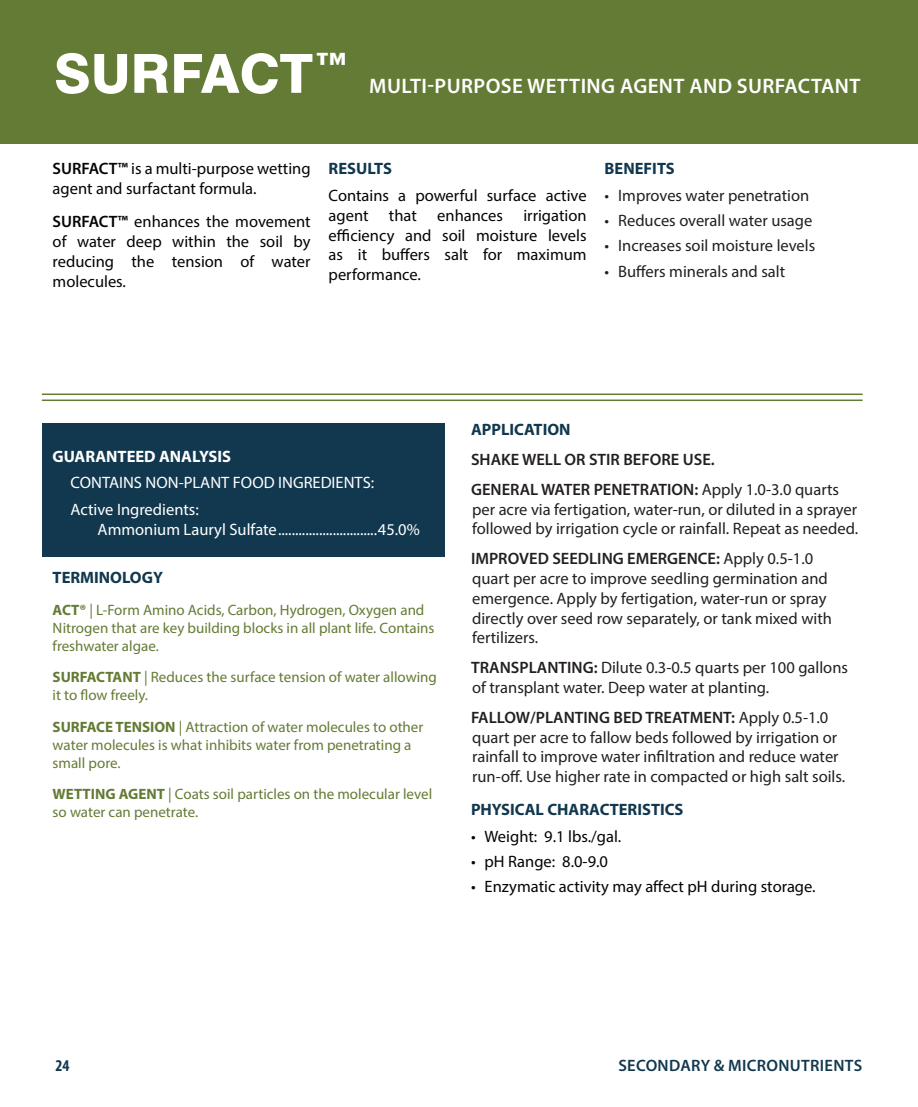
<style>
.page{position:relative;width:918px;height:1107px;background:#fff}
.page>*{position:absolute;margin:0;border:0;box-sizing:border-box;transform-origin:0 0}
.t1{font:600 21px "Myriad Pro";letter-spacing:.02em;color:#fff}
.t2{font:16.5px/19.8px "Myriad Pro";color:#231f20}
.t3{font:16.5px/19.8px "Myriad Pro";color:#040503;text-align:justify}
.t4{font:16.5px/26.5px "Myriad Pro";color:#fff}
.t5{font:600 16.5px/29.8px "Myriad Pro";color:#231f20}
.t6{font:700 16.5px "Myriad Pro";color:#11384e}
.t7{font:700 16.5px "Myriad Pro";color:#11384e}
.t8{font:600 16.5px "Myriad Pro";letter-spacing:.02em;color:#11384e}
.t9{font:700 16.5px "Myriad Pro";color:#fff}
.t10{font:700 condensed 16.5px "Myriad Pro";color:#11384e}
.t11{font:15px/18px "Myriad Pro";color:#647b35}
.s1{font-family:"Swiss 721 BT";font-weight:800;font-size:54px}
.s2{font-weight:600}
.s3{font-weight:700}
.s4{font-weight:400}
</style>
<div class="page">
<div style="left:0;top:0;width:918px;height:143px;background:#647b35"></div>
<div style="left:42px;top:423px;width:402px;height:133px;background:#11384e"></div>
<hr style="left:42px;top:400px;width:821px;height:1px;background:#647b35">
<hr style="left:42px;top:394px;width:821px;height:1px;background:#647b35">
<p class="t1" style="left:54px;top:72px;width:808px"><span class="s1">SURFACT</span><sup>™</sup> MULTI-PURPOSE WETTING AGENT AND SURFACTANT</p>
<p class="t3" style="left:53px;top:159px;width:259px"><span class="s2">SURFACT™</span> is a multi-purpose wetting agent and surfactant formula.</p>
<p class="t3" style="left:53px;top:212px;width:259px"><span class="s2">SURFACT™</span> enhances the movement of water deep within the soil by reducing the tension of water molecules.</p>
<p class="t7" style="left:329px;top:158px;width:65px">RESULTS</p>
<p class="t3" style="left:329px;top:185px;width:260px">Contains a powerful surface active agent that enhances irrigation efficiency and soil moisture levels as it buffers salt for maximum performance.</p>
<p class="t7" style="left:605px;top:158px;width:72px">BENEFITS</p>
<p class="t2" style="left:605px;top:185px;width:206px">• Improves water penetration</p>
<p class="t2" style="left:605px;top:210px;width:209px">• Reduces overall water usage</p>
<p class="t2" style="left:605px;top:236px;width:212px">• Increases soil moisture levels</p>
<p class="t2" style="left:605px;top:261px;width:182px">• Buffers minerals and salt</p>
<p class="t9" style="left:53px;top:445px;width:180px">GUARANTEED ANALYSIS</p>
<p class="t4" style="left:71px;top:469px;width:305px">CONTAINS NON-PLANT FOOD INGREDIENTS:<br>Active Ingredients:</p>
<p class="t4" style="left:98px;top:516px;width:324px">Ammonium Lauryl Sulfate.............................45.0%</p>
<p class="t7" style="left:53px;top:567px;width:112px">TERMINOLOGY</p>
<p class="t11" style="left:53px;top:601px;width:383px"><span class="s3">ACT®</span> | L-Form Amino Acids, Carbon, Hydrogen, Oxygen and<br>Nitrogen that are key building blocks in all plant life. Contains freshwater algae.</p>
<p class="t11" style="left:53px;top:668px;width:386px"><span class="s3">SURFACTANT</span> | Reduces the surface tension of water allowing it to flow freely.</p>
<p class="t11" style="left:53px;top:718px;width:372px"><span class="s3">SURFACE TENSION</span> | Attraction of water molecules to other water molecules is what inhibits water from penetrating a small pore.</p>
<p class="t11" style="left:53px;top:785px;width:381px"><span class="s3">WETTING AGENT</span> | Coats soil particles on the molecular level so water can penetrate.</p>
<p class="t6" style="left:471px;top:419px;width:101px">APPLICATION</p>
<p class="t5" style="left:471px;top:444px;width:370px">SHAKE WELL OR STIR BEFORE USE.<br>GENERAL WATER PENETRATION: <span class="s4">Apply 1.0-3.0 quarts</span></p>
<p class="t2" style="left:472px;top:499px;width:388px">per acre via fertigation, water-run, or diluted in a sprayer followed by irrigation cycle or rainfall. Repeat as needed.</p>
<p class="t2" style="left:471px;top:548px;width:362px"><span class="s2">IMPROVED SEEDLING EMERGENCE:</span> Apply 0.5-1.0 quart per acre to improve seedling germination and emergence. Apply by fertigation, water-run or spray directly over seed row separately, or tank mixed with fertilizers.</p>
<p class="t2" style="left:471px;top:657px;width:378px"><span class="s2">TRANSPLANTING:</span> Dilute 0.3-0.5 quarts per 100 gallons of transplant water. Deep water at planting.</p>
<p class="t2" style="left:471px;top:707px;width:376px"><span class="s2">FALLOW/PLANTING BED TREATMENT:</span> Apply 0.5-1.0 quart per acre to fallow beds followed by irrigation or rainfall to improve water infiltration and reduce water run-off. Use higher rate in compacted or high salt soils.</p>
<p class="t6" style="left:471px;top:799px;width:214px">PHYSICAL CHARACTERISTICS</p>
<p class="t3" style="left:471px;top:826px;width:152px">• Weight: 9.1 lbs./gal.</p>
<p class="t3" style="left:471px;top:851px;width:138px">• pH Range: 8.0-9.0</p>
<p class="t3" style="left:471px;top:877px;width:346px">• Enzymatic activity may affect pH during storage.</p>
<p class="t10" style="left:55px;top:1055px;width:16px">24</p>
<p class="t8" style="left:618px;top:1055px;width:245px">SECONDARY &amp; MICRONUTRIENTS</p>
</div>
